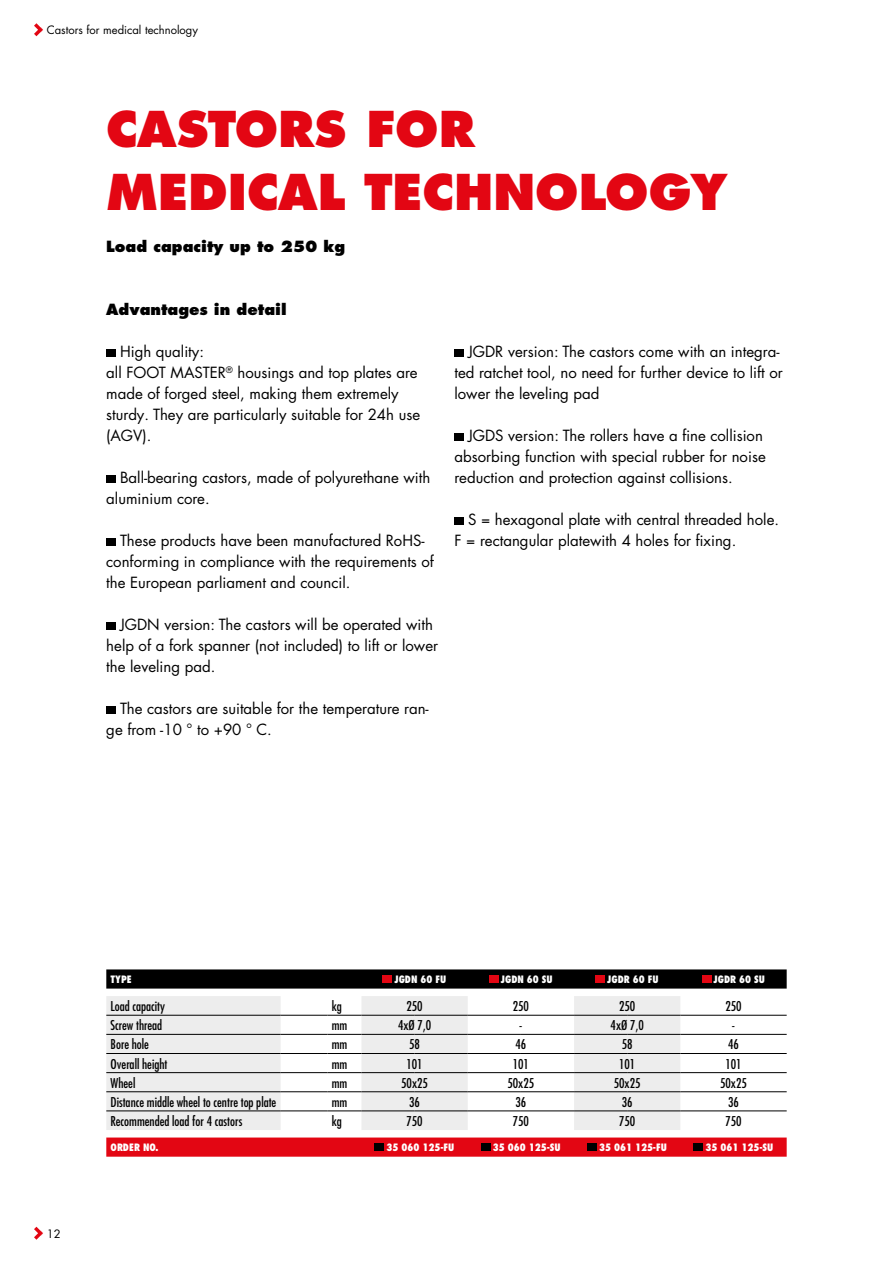
<style>
.page{position:relative;width:893px;height:1263px;background:#fff}
.page>*{position:absolute;margin:0;border:0;box-sizing:border-box;transform-origin:0 0}
.t1{font:800 48px/63px "Futura LT Pro";color:#e30613}
.t2{font:15px/21px "Futura LT Pro";color:#000}
.t3{font:800 15px "Futura LT Pro";color:#000}
.t4{font:500 condensed 13.2px "Futura LT Pro";color:#000}
.t5{font:11.25px "Futura LT Pro";color:#000}
.t6{font:800 condensed 9.9px "Futura LT Pro";color:#fff}
</style>
<div class="page">
<svg style="left:34px;top:1227px;width:9px;height:13px"></svg>
<div style="left:106px;top:349px;width:9px;height:8px;background:#000"></div>
<div style="left:106px;top:475px;width:9px;height:8px;background:#000"></div>
<div style="left:106px;top:538px;width:9px;height:8px;background:#000"></div>
<div style="left:106px;top:622px;width:9px;height:8px;background:#000"></div>
<div style="left:106px;top:706px;width:9px;height:8px;background:#000"></div>
<div style="left:454px;top:349px;width:9px;height:8px;background:#000"></div>
<div style="left:454px;top:433px;width:9px;height:8px;background:#000"></div>
<div style="left:454px;top:517px;width:9px;height:8px;background:#000"></div>
<div style="left:106px;top:969px;width:681px;height:19px;background:#000"></div>
<svg style="left:106px;top:996px;width:574px;height:134px;fill:#ededed"></svg>
<svg style="left:106px;top:1137px;width:681px;height:20px;background:#e3111d"></svg>
<hr style="left:106px;top:1015px;width:175px;height:1px;background:#000">
<hr style="left:281px;top:1015px;width:46px;height:1px;background:#000">
<hr style="left:327px;top:1015px;width:34px;height:1px;background:#000">
<hr style="left:361px;top:1015px;width:54px;height:1px;background:#000">
<hr style="left:415px;top:1015px;width:53px;height:1px;background:#000">
<hr style="left:468px;top:1015px;width:53px;height:1px;background:#000">
<hr style="left:521px;top:1015px;width:53px;height:1px;background:#000">
<hr style="left:574px;top:1015px;width:53px;height:1px;background:#000">
<hr style="left:627px;top:1015px;width:53px;height:1px;background:#000">
<hr style="left:680px;top:1015px;width:107px;height:1px;background:#000">
<hr style="left:106px;top:1034px;width:175px;height:1px;background:#000">
<hr style="left:281px;top:1034px;width:46px;height:1px;background:#000">
<hr style="left:327px;top:1034px;width:34px;height:1px;background:#000">
<hr style="left:361px;top:1034px;width:54px;height:1px;background:#000">
<hr style="left:415px;top:1034px;width:53px;height:1px;background:#000">
<hr style="left:468px;top:1034px;width:53px;height:1px;background:#000">
<hr style="left:521px;top:1034px;width:53px;height:1px;background:#000">
<hr style="left:574px;top:1034px;width:53px;height:1px;background:#000">
<hr style="left:627px;top:1034px;width:53px;height:1px;background:#000">
<hr style="left:680px;top:1034px;width:107px;height:1px;background:#000">
<hr style="left:106px;top:1053px;width:175px;height:1px;background:#000">
<hr style="left:281px;top:1053px;width:46px;height:1px;background:#000">
<hr style="left:327px;top:1053px;width:34px;height:1px;background:#000">
<hr style="left:361px;top:1053px;width:54px;height:1px;background:#000">
<hr style="left:415px;top:1053px;width:53px;height:1px;background:#000">
<hr style="left:468px;top:1053px;width:53px;height:1px;background:#000">
<hr style="left:521px;top:1053px;width:53px;height:1px;background:#000">
<hr style="left:574px;top:1053px;width:53px;height:1px;background:#000">
<hr style="left:627px;top:1053px;width:53px;height:1px;background:#000">
<hr style="left:680px;top:1053px;width:107px;height:1px;background:#000">
<hr style="left:106px;top:1072px;width:175px;height:1px;background:#000">
<hr style="left:281px;top:1072px;width:46px;height:1px;background:#000">
<hr style="left:327px;top:1072px;width:34px;height:1px;background:#000">
<hr style="left:361px;top:1072px;width:54px;height:1px;background:#000">
<hr style="left:415px;top:1072px;width:53px;height:1px;background:#000">
<hr style="left:468px;top:1072px;width:53px;height:1px;background:#000">
<hr style="left:521px;top:1072px;width:53px;height:1px;background:#000">
<hr style="left:574px;top:1072px;width:53px;height:1px;background:#000">
<hr style="left:627px;top:1072px;width:53px;height:1px;background:#000">
<hr style="left:680px;top:1072px;width:107px;height:1px;background:#000">
<hr style="left:106px;top:1091px;width:175px;height:1px;background:#000">
<hr style="left:281px;top:1091px;width:46px;height:1px;background:#000">
<hr style="left:327px;top:1091px;width:34px;height:1px;background:#000">
<hr style="left:361px;top:1091px;width:54px;height:1px;background:#000">
<hr style="left:415px;top:1091px;width:53px;height:1px;background:#000">
<hr style="left:468px;top:1091px;width:53px;height:1px;background:#000">
<hr style="left:521px;top:1091px;width:53px;height:1px;background:#000">
<hr style="left:574px;top:1091px;width:53px;height:1px;background:#000">
<hr style="left:627px;top:1091px;width:53px;height:1px;background:#000">
<hr style="left:680px;top:1091px;width:107px;height:1px;background:#000">
<hr style="left:106px;top:1110px;width:175px;height:1px;background:#000">
<hr style="left:281px;top:1110px;width:46px;height:1px;background:#000">
<hr style="left:327px;top:1110px;width:34px;height:1px;background:#000">
<hr style="left:361px;top:1110px;width:54px;height:1px;background:#000">
<hr style="left:415px;top:1110px;width:53px;height:1px;background:#000">
<hr style="left:468px;top:1110px;width:53px;height:1px;background:#000">
<hr style="left:521px;top:1110px;width:53px;height:1px;background:#000">
<hr style="left:574px;top:1110px;width:53px;height:1px;background:#000">
<hr style="left:627px;top:1110px;width:53px;height:1px;background:#000">
<hr style="left:680px;top:1110px;width:107px;height:1px;background:#000">
<div style="left:383px;top:975px;width:9px;height:8px;background:#e30613"></div>
<div style="left:489px;top:975px;width:9px;height:8px;background:#e30613"></div>
<div style="left:596px;top:975px;width:9px;height:8px;background:#e30613"></div>
<div style="left:702px;top:975px;width:9px;height:8px;background:#e30613"></div>
<div style="left:375px;top:1143px;width:9px;height:8px;background:#000"></div>
<div style="left:481px;top:1143px;width:9px;height:8px;background:#000"></div>
<div style="left:587px;top:1143px;width:9px;height:8px;background:#000"></div>
<div style="left:694px;top:1143px;width:9px;height:8px;background:#000"></div>
<svg style="left:34px;top:23px;width:9px;height:13px"></svg>
<p class="t5" style="left:47px;top:23px;width:153px">Castors for medical technology</p>
<h1 class="t1" style="left:106px;top:98px;width:623px">CASTORS FOR<br>MEDICAL TECHNOLOGY</h1>
<p class="t3" style="left:106px;top:236px;width:240px">Load capacity up to 250 kg</p>
<p class="t3" style="left:106px;top:299px;width:182px">Advantages in detail</p>
<p class="t2" style="left:106px;top:341px;width:315px;text-indent:14px">High quality:<br>all FOOT MASTER<sup>®</sup> housings and top plates are made of forged steel, making them extremely sturdy. They are particularly suitable for 24h use (AGV).</p>
<p class="t2" style="left:106px;top:467px;width:326px;text-indent:14px">Ball-bearing castors, made of polyurethane with aluminium core.</p>
<p class="t2" style="left:106px;top:530px;width:329px;text-indent:14px">These products have been manufactured RoHS&shy;conforming in compliance with the requirements of the European parliament and council.</p>
<p class="t2" style="left:106px;top:614px;width:333px;text-indent:14px">JGDN version: The castors will be operated with help of a fork spanner (not included) to lift or lower the leveling pad.</p>
<p class="t2" style="left:106px;top:698px;width:324px;text-indent:14px">The castors are suitable for the temperature ran&shy;ge from -10 ° to +90 ° C.</p>
<p class="t2" style="left:454px;top:341px;width:330px;text-indent:14px">JGDR version: The castors come with an integra&shy;ted ratchet tool, no need for further device to lift or lower the leveling pad</p>
<p class="t2" style="left:454px;top:425px;width:313px;text-indent:14px">JGDS version: The rollers have a fine collision absorbing function with special rubber for noise reduction and protection against collisions.</p>
<p class="t2" style="left:454px;top:509px;width:326px;text-indent:14px">S = hexagonal plate with central threaded hole.<br>F = rectangular platewith 4 holes for fixing.</p>
<p class="t5" style="left:47px;top:1226px;width:15px">12</p>
<p class="t6" style="left:111px;top:973px;width:23px">TYPE</p>
<p class="t6" style="left:394px;top:973px;width:53px">JGDN 60 FU</p>
<p class="t6" style="left:501px;top:973px;width:53px">JGDN 60 SU</p>
<p class="t6" style="left:607px;top:973px;width:53px">JGDR 60 FU</p>
<p class="t6" style="left:714px;top:973px;width:53px">JGDR 60 SU</p>
<p class="t4" style="left:111px;top:997px;width:56px">Load capacity</p>
<p class="t4" style="left:332px;top:997px;width:12px">kg</p>
<p class="t4" style="left:406px;top:997px;width:18px">250</p>
<p class="t4" style="left:513px;top:997px;width:18px">250</p>
<p class="t4" style="left:619px;top:997px;width:18px">250</p>
<p class="t4" style="left:725px;top:997px;width:18px">250</p>
<p class="t4" style="left:111px;top:1016px;width:53px">Screw thread</p>
<p class="t4" style="left:332px;top:1016px;width:17px">mm</p>
<p class="t4" style="left:398px;top:1016px;width:35px">4xØ 7,0</p>
<p class="t4" style="left:519px;top:1016px;width:5px">-</p>
<p class="t4" style="left:611px;top:1016px;width:35px">4xØ 7,0</p>
<p class="t4" style="left:732px;top:1016px;width:5px">-</p>
<p class="t4" style="left:111px;top:1035px;width:40px">Bore hole</p>
<p class="t4" style="left:332px;top:1035px;width:17px">mm</p>
<p class="t4" style="left:409px;top:1035px;width:12px">58</p>
<p class="t4" style="left:515px;top:1035px;width:12px">46</p>
<p class="t4" style="left:622px;top:1035px;width:12px">58</p>
<p class="t4" style="left:728px;top:1035px;width:12px">46</p>
<p class="t4" style="left:111px;top:1054px;width:58px">Overall height</p>
<p class="t4" style="left:332px;top:1054px;width:17px">mm</p>
<p class="t4" style="left:406px;top:1054px;width:18px">101</p>
<p class="t4" style="left:513px;top:1054px;width:18px">101</p>
<p class="t4" style="left:619px;top:1054px;width:18px">101</p>
<p class="t4" style="left:725px;top:1054px;width:18px">101</p>
<p class="t4" style="left:111px;top:1074px;width:26px">Wheel</p>
<p class="t4" style="left:332px;top:1074px;width:17px">mm</p>
<p class="t4" style="left:401px;top:1074px;width:28px">50x25</p>
<p class="t4" style="left:507px;top:1074px;width:28px">50x25</p>
<p class="t4" style="left:614px;top:1074px;width:28px">50x25</p>
<p class="t4" style="left:720px;top:1074px;width:28px">50x25</p>
<p class="t4" style="left:111px;top:1093px;width:167px">Distance middle wheel to centre top plate</p>
<p class="t4" style="left:332px;top:1093px;width:17px">mm</p>
<p class="t4" style="left:409px;top:1093px;width:12px">36</p>
<p class="t4" style="left:515px;top:1093px;width:12px">36</p>
<p class="t4" style="left:622px;top:1093px;width:12px">36</p>
<p class="t4" style="left:728px;top:1093px;width:12px">36</p>
<p class="t4" style="left:111px;top:1112px;width:133px">Recommended load for 4 castors</p>
<p class="t4" style="left:332px;top:1112px;width:12px">kg</p>
<p class="t4" style="left:406px;top:1112px;width:18px">750</p>
<p class="t4" style="left:513px;top:1112px;width:18px">750</p>
<p class="t4" style="left:619px;top:1112px;width:18px">750</p>
<p class="t4" style="left:725px;top:1112px;width:18px">750</p>
<p class="t6" style="left:111px;top:1141px;width:49px">ORDER NO.</p>
<p class="t6" style="left:387px;top:1141px;width:69px">35 060 125-FU</p>
<p class="t6" style="left:493px;top:1141px;width:69px">35 060 125-SU</p>
<p class="t6" style="left:599px;top:1141px;width:69px">35 061 125-FU</p>
<p class="t6" style="left:706px;top:1141px;width:69px">35 061 125-SU</p>
</div>
